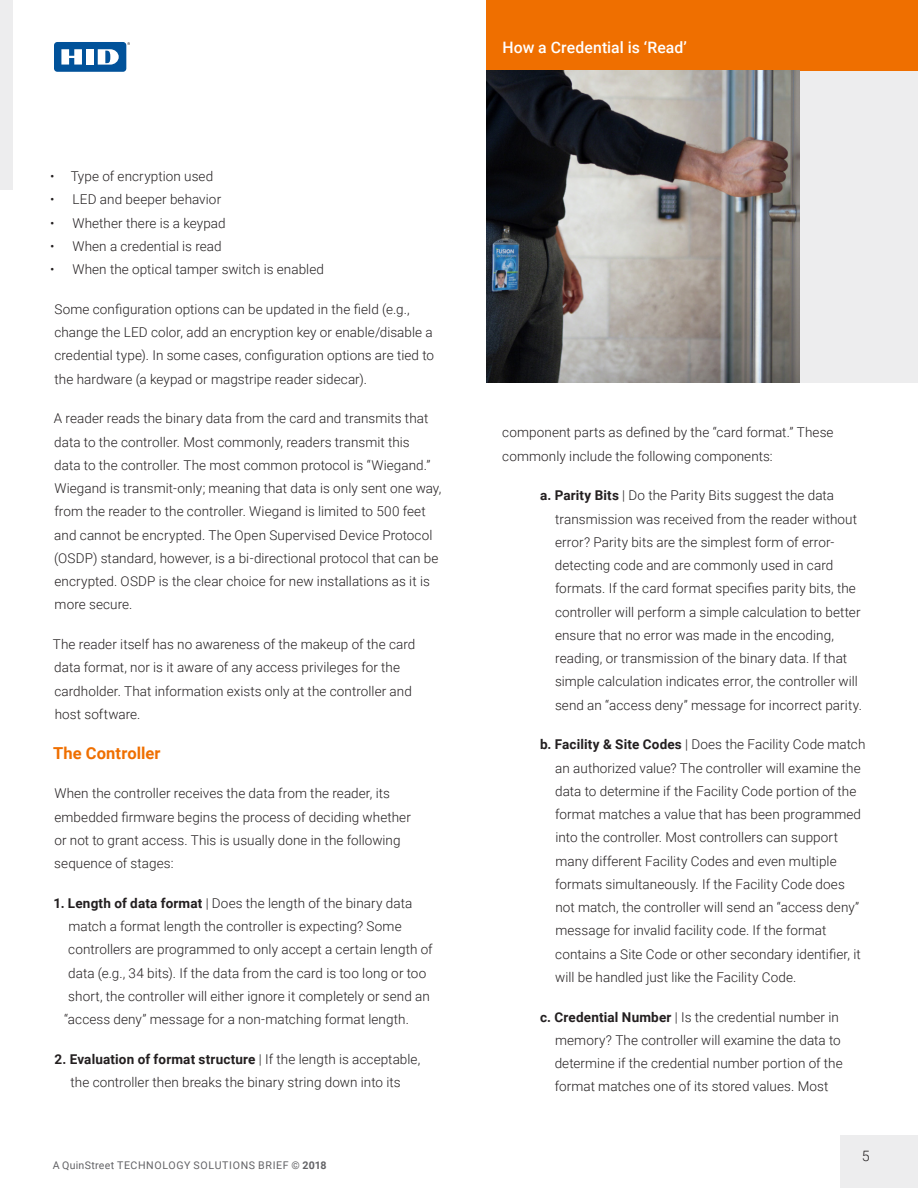
<style>
.page{position:relative;width:918px;height:1188px;background:#fff}
.page>*{position:absolute;margin:0;border:0;box-sizing:border-box;transform-origin:0 0}
.SECTION{font:700 16.5px "Roboto";letter-spacing:.005em;color:#ef6f00}
.SLUG_TITLE{font:500 15.75px "Roboto";letter-spacing:.005em;color:#fff}
.t1{font:300 14.25px "Roboto";color:#231f20}
.BODY{font:300 13.5px/23.2px "Roboto";letter-spacing:.005em;color:#231f20}
.FOOTER_DATE{font:10.65px "Roboto";letter-spacing:.06em;color:#636366}
.s1{font-weight:700}
</style>
<div class="page">
<div style="left:54px;top:42px;width:72px;height:30px;background:#01529a;border-radius:3px"></div>
<div style="left:86px;top:49px;width:8px;height:16px;background:#fff"></div>
<svg style="left:61px;top:49px;width:21px;height:16px"></svg>
<svg style="left:98px;top:49px;width:21px;height:16px"></svg>
<div style="left:486px;top:0;width:432px;height:382px;background:#ededee"></div>
<div style="left:841px;top:1136px;width:77px;height:52px;background:#ededee"></div>
<div style="left:486px;top:0;width:432px;height:70px;background:#ef6f00"></div>
<div style="left:0;top:0;width:13px;height:190px;background:#ededee"></div>
<img style="left:487px;top:70px;width:312px;height:312px">
<p class="BODY" style="left:50px;top:164px;width:164px">• Type of encryption used</p>
<p class="BODY" style="left:50px;top:187px;width:172px">• LED and beeper behavior</p>
<p class="BODY" style="left:50px;top:211px;width:177px">• Whether there is a keypad</p>
<p class="BODY" style="left:50px;top:234px;width:173px">• When a credential is read</p>
<p class="BODY" style="left:50px;top:257px;width:275px">• When the optical tamper switch is enabled</p>
<p class="BODY" style="left:54px;top:297px;width:381px">Some configuration options can be updated in the field (e.g., change the LED color, add an encryption key or enable/disable a credential type). In some cases, configuration options are tied to the hardware (a keypad or magstripe reader sidecar).</p>
<p class="BODY" style="left:54px;top:406px;width:389px">A reader reads the binary data from the card and transmits that data to the controller. Most commonly, readers transmit this<br>data to the controller. The most common protocol is “Wiegand.” Wiegand is transmit-only; meaning that data is only sent one way, from the reader to the controller. Wiegand is limited to 500 feet and cannot be encrypted. The Open Supervised Device Protocol (OSDP) standard, however, is a bi-directional protocol that can be encrypted. OSDP is the clear choice for new installations as it is more secure.</p>
<p class="BODY" style="left:53px;top:632px;width:364px">The reader itself has no awareness of the makeup of the card data format, nor is it aware of any access privileges for the cardholder. That information exists only at the controller and host software.</p>
<p class="SECTION" style="left:53px;top:741px;width:109px">The Controller</p>
<p class="BODY" style="left:54px;top:781px;width:358px">When the controller receives the data from the reader, its embedded firmware begins the process of deciding whether or not to grant access. This is usually done in the following sequence of stages:</p>
<p class="BODY" style="left:53px;top:891px;width:360px"><span class="s1">1. Length of data format</span> | Does the length of the binary data</p>
<p class="BODY" style="left:69px;top:914px;width:335px">match a format length the controller is expecting? Some</p>
<p class="BODY" style="left:68px;top:937px;width:366px">controllers are programmed to only accept a certain length of</p>
<p class="BODY" style="left:68px;top:961px;width:360px">data (e.g., 34 bits). If the data from the card is too long or too</p>
<p class="BODY" style="left:68px;top:984px;width:363px">short, the controller will either ignore it completely or send an</p>
<p class="BODY" style="left:64px;top:1007px;width:346px">“access deny” message for a non-matching format length.</p>
<p class="BODY" style="left:55px;top:1047px;width:367px;text-align:center"><span class="s1">2. Evaluation of format structure</span> | If the length is acceptable, the controller then breaks the binary string down into its</p>
<p class="FOOTER_DATE" style="left:53px;top:1158px;width:275px">A QuinStreet TECHNOLOGY SOLUTIONS BRIEF © <span class="s1">2018</span></p>
<p class="SLUG_TITLE" style="left:502px;top:37px;width:186px">How a Credential is ‘Read’</p>
<p class="BODY" style="left:502px;top:421px;width:333px">component parts as defined by the “card format.” These commonly include the following components:</p>
<p class="BODY" style="left:555px;top:484px;width:308px;text-indent:-15px"><span class="s1">a. Parity Bits</span> | Do the Parity Bits suggest the data transmission was received from the reader without error? Parity bits are the simplest form of error&shy;detecting code and are commonly used in card formats. If the card format specifies parity bits, the controller will perform a simple calculation to better ensure that no error was made in the encoding, reading, or transmission of the binary data. If that simple calculation indicates error, the controller will send an “access deny” message for incorrect parity.</p>
<p class="BODY" style="left:555px;top:733px;width:312px;text-indent:-15px"><span class="s1">b. Facility &amp; Site Codes</span> | Does the Facility Code match an authorized value? The controller will examine the data to determine if the Facility Code portion of the format matches a value that has been programmed into the controller. Most controllers can support many different Facility Codes and even multiple formats simultaneously. If the Facility Code does not match, the controller will send an “access deny” message for invalid facility code. If the format contains a Site Code or other secondary identifier, it will be handled just like the Facility Code.</p>
<p class="BODY" style="left:555px;top:1005px;width:290px;text-indent:-15px"><span class="s1">c. Credential Number</span> | Is the credential number in memory? The controller will examine the data to determine if the credential number portion of the format matches one of its stored values. Most</p>
<p class="t1" style="left:862px;top:1146px;width:9px">5</p>
</div>
